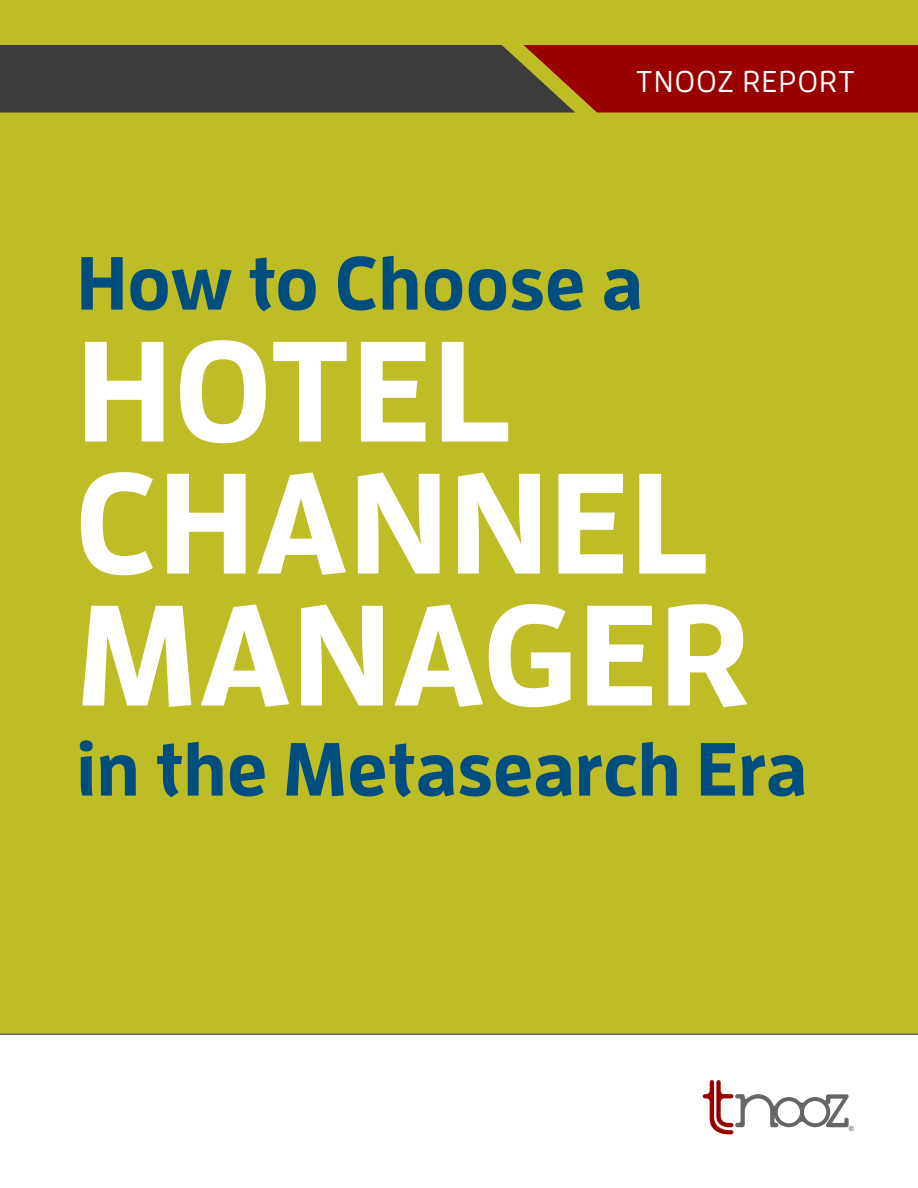
<style>
.page{position:relative;width:918px;height:1188px;background:#fff}
.page>*{position:absolute;margin:0;border:0;box-sizing:border-box;transform-origin:0 0}
.t1{font:700 142.5px/132px "Enzo OT";letter-spacing:.01em;color:#fff}
.t2{font:700 75px "Enzo OT";color:#004e7f}
.t3{font:500 30px "Enzo OT";letter-spacing:.05em;color:#fff}
.t4{font:7.05px "Arial";color:#666}
</style>
<div class="page">
<div style="left:0;top:0;width:918px;height:1034px;background:#bfbd26"></div>
<svg style="left:0;top:45px;width:918px;height:67px;background:#632724"></svg>
<svg style="left:824px;top:1094px;width:25px;height:33px"></svg>
<svg style="left:774px;top:1097px;width:30px;height:30px"></svg>
<svg style="left:800px;top:1097px;width:30px;height:30px"></svg>
<div style="left:778px;top:1101px;width:22px;height:22px;background:#fff;border-radius:50%"></div>
<div style="left:804px;top:1101px;width:22px;height:22px;background:#fff;border-radius:50%"></div>
<svg style="left:703px;top:1080px;width:75px;height:55px"></svg>
<hr style="left:0;top:1034px;width:918px;height:1px;background:#666">
<p class="t3" style="left:636px;top:64px;width:221px">TNOOZ REPORT</p>
<p class="t2" style="left:77px;top:236px;width:568px">How to Choose a</p>
<h1 class="t1" style="left:74px;top:321px;width:677px">HOTEL<br>CHANNEL<br>MANAGER</h1>
<p class="t2" style="left:76px;top:722px;width:733px">in the Metasearch Era</p>
<p class="t4" style="left:849px;top:1124px;width:7px">®</p>
</div>
